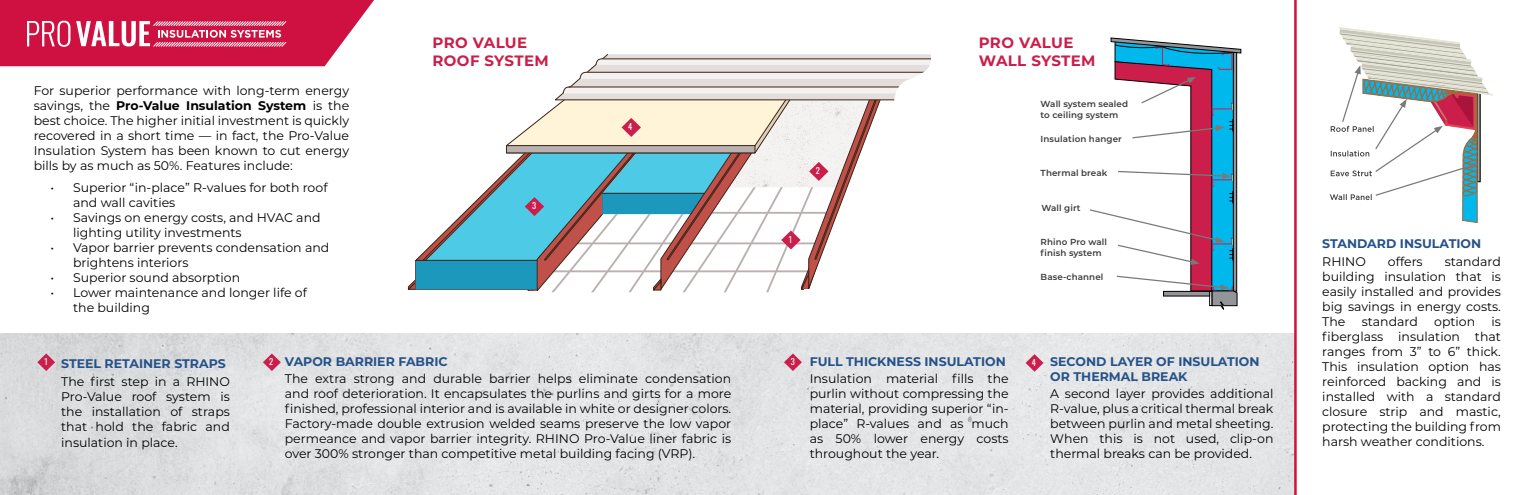
<style>
.page{position:relative;width:1530px;height:495px;background:#fff}
.page>*{position:absolute;margin:0;border:0;box-sizing:border-box;transform-origin:0 0}
.t1{font:700 15px/18px "Montserrat";letter-spacing:.025em;color:#cb1e4a}
.t2{font:12.5px/15px "Montserrat";color:#000;text-align:justify}
.t3{font:700 12.5px/15px "Montserrat";color:#265289}
.t4{font:600 8.75px/10.5px "Montserrat";letter-spacing:.01em;color:#3d3b3b}
.t5{font:8.5px "Oswald";color:#fff}
.s1{font-weight:700}
</style>
<div class="page">
<img style="left:0;top:334px;width:1294px;height:161px">
<svg style="left:1294px;top:0;width:3px;height:495px"></svg>
<svg style="left:407px;top:54px;width:524px;height:239px"></svg>
<svg style="left:1090px;top:37px;width:151px;height:273px"></svg>
<svg style="left:0;top:0;width:374px;height:66px;background:#d5365e"></svg>
<svg style="left:784px;top:353px;width:18px;height:18px"></svg>
<svg style="left:263px;top:353px;width:18px;height:18px"></svg>
<svg style="left:37px;top:353px;width:18px;height:18px"></svg>
<svg style="left:1026px;top:354px;width:18px;height:18px"></svg>
<svg style="left:1330px;top:27px;width:163px;height:196px"></svg>
<p class="t2" style="left:34px;top:82px;width:317px">For superior performance with long-term energy savings, the <span class="s1">Pro-Value Insulation System</span> is the best choice. The higher initial investment is quickly recovered in a short time — in fact, the Pro-Value Insulation System has been known to cut energy bills by as much as 50%. Features include:</p>
<p class="t2" style="left:73px;top:180px;width:256px;text-indent:-22px">• Superior “in-place” R-values for both roof and wall cavities</p>
<p class="t2" style="left:73px;top:210px;width:249px;text-indent:-22px">• Savings on energy costs, and HVAC and lighting utility investments</p>
<p class="t2" style="left:73px;top:240px;width:258px;text-indent:-22px">• Vapor barrier prevents condensation and brightens interiors</p>
<p class="t2" style="left:51px;top:270px;width:191px">• Superior sound absorption</p>
<p class="t2" style="left:73px;top:285px;width:235px;text-indent:-22px">• Lower maintenance and longer life of the building</p>
<p class="t1" style="left:433px;top:33px;width:118px">PRO VALUE<br>ROOF SYSTEM</p>
<p class="t5" style="left:532px;top:198px;width:6px">3</p>
<p class="t5" style="left:628px;top:119px;width:6px">4</p>
<p class="t5" style="left:789px;top:232px;width:5px">1</p>
<p class="t5" style="left:816px;top:163px;width:6px">2</p>
<p class="t1" style="left:979px;top:33px;width:118px">PRO VALUE<br>WALL SYSTEM</p>
<p class="t4" style="left:1041px;top:98px;width:89px">Wall system sealed to ceiling system</p>
<p class="t4" style="left:1041px;top:133px;width:83px">Insulation hanger</p>
<p class="t4" style="left:1041px;top:167px;width:68px">Thermal break</p>
<p class="t4" style="left:1041px;top:202px;width:41px">Wall girt</p>
<p class="t4" style="left:1041px;top:237px;width:68px">Rhino Pro wall finish system</p>
<p class="t4" style="left:1041px;top:271px;width:64px">Base-channel</p>
<p class="t3" style="left:285px;top:353px;width:164px">VAPOR BARRIER FABRIC</p>
<p class="t2" style="left:285px;top:371px;width:448px">The extra strong and durable barrier helps eliminate condensation and roof deterioration. It encapsulates the purlins and girts for a more finished, professional interior and is available in white or designer colors.<br>Factory-made double extrusion welded seams preserve the low vapor permeance and vapor barrier integrity. RHINO Pro-Value liner fabric is over 300% stronger than competitive metal building facing (VRP).</p>
<p class="t3" style="left:810px;top:353px;width:198px">FULL THICKNESS INSULATION</p>
<p class="t2" style="left:810px;top:371px;width:200px">Insulation material fills the purlin without compressing the material, providing superior “in&shy;place” R-values and as much as 50% lower energy costs throughout the year.</p>
<p class="t5" style="left:44px;top:354px;width:5px">1</p>
<p class="t5" style="left:269px;top:354px;width:6px">2</p>
<p class="t5" style="left:791px;top:354px;width:6px">3</p>
<p class="t5" style="left:1032px;top:355px;width:6px">4</p>
<p class="t3" style="left:61px;top:355px;width:166px">STEEL RETAINER STRAPS</p>
<p class="t2" style="left:61px;top:373px;width:170px">The first step in a RHINO Pro-Value roof system is the installation of straps that hold the fabric and</p>
<p class="t2" style="left:61px;top:435px;width:118px">insulation in place.</p>
<p class="t3" style="left:1050px;top:353px;width:211px">SECOND LAYER OF INSULATION<br>OR THERMAL BREAK</p>
<p class="t2" style="left:1050px;top:386px;width:225px">A second layer provides additional R-value, plus a critical thermal break between purlin and metal sheeting.<br>When this is not used, clip-on thermal breaks can be provided.</p>
<p class="t3" style="left:1322px;top:235px;width:160px">STANDARD INSULATION</p>
<p class="t2" style="left:1322px;top:253px;width:45px">RHINO</p>
<p class="t2" style="left:1388px;top:253px;width:36px">offers</p>
<p class="t2" style="left:1322px;top:253px;width:180px;text-indent:122px">standard building insulation that is easily installed and provides big savings in energy costs.<br>The</p>
<p class="t2" style="left:1322px;top:313px;width:180px;text-indent:169px">is fiberglass insulation that ranges from 3” to 6” thick.<br>This insulation option has reinforced backing and is installed with a standard closure strip and mastic, protecting the building from harsh weather conditions.</p>
<p class="t2" style="left:1362px;top:313px;width:58px">standard</p>
<p class="t2" style="left:1434px;top:313px;width:43px">option</p>
</div>
